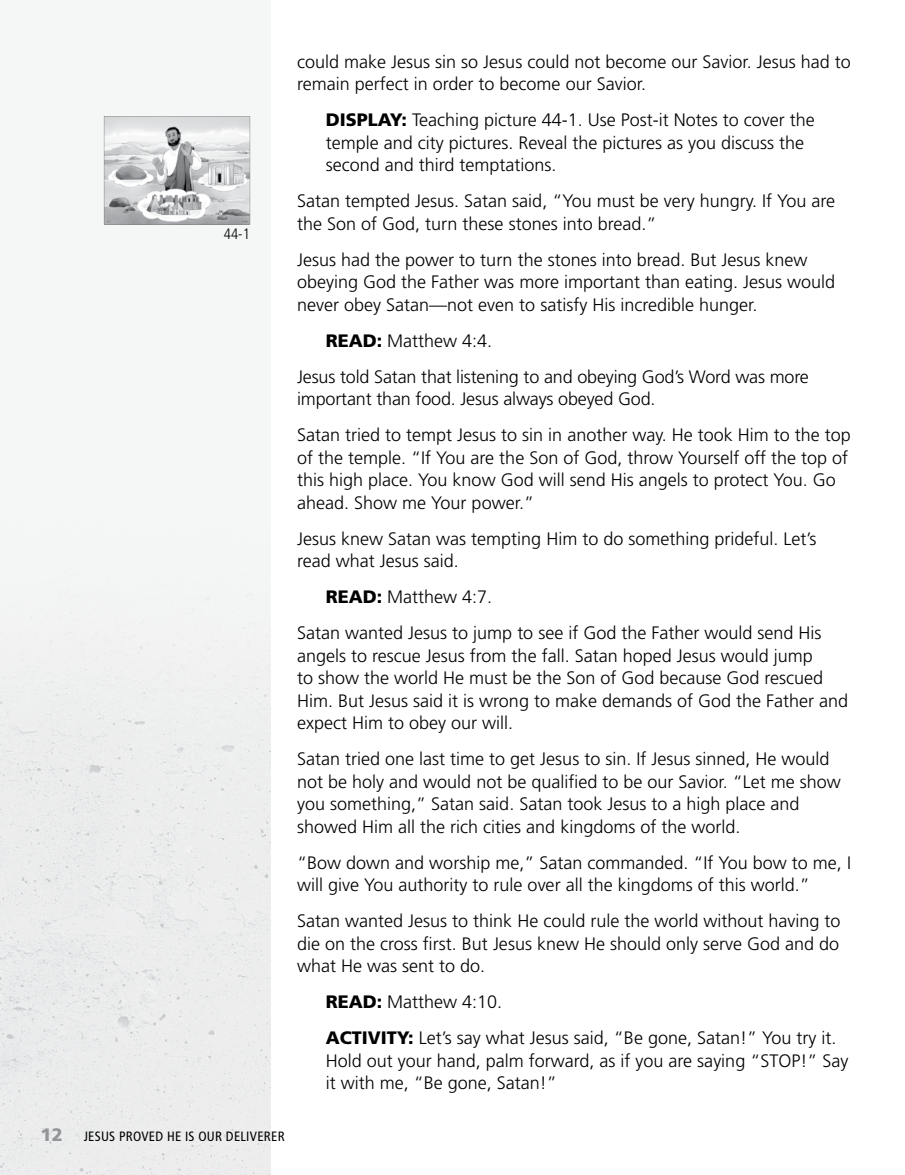
<style>
.page{position:relative;width:905px;height:1175px;background:#fff}
.page>*{position:absolute;margin:0;border:0;box-sizing:border-box;transform-origin:0 0}
.t1{font:300 18px/22.5px "Frutiger LT Std";color:#000}
.t2{font:900 18px "Frutiger LT Std";color:#939598}
.t3{font:300 condensed 15px "Frutiger LT Std";color:#000}
.t4{font:condensed 13.5px "Frutiger LT Std";letter-spacing:.02em;color:#000}
.s1{font-weight:900}
</style>
<div class="page">
<div style="left:0;top:116px;width:270px;height:1058px;background:#f0f0f1"></div>
<svg style="left:104px;top:116px;width:146px;height:108px"></svg>
<p class="t3" style="left:224px;top:225px;width:28px">44-1</p>
<p class="t1" style="left:297px;top:50px;width:555px">could make Jesus sin so Jesus could not become our Savior. Jesus had to remain perfect in order to become our Savior.</p>
<p class="t1" style="left:325px;top:109px;width:491px"><span class="s1">DISPLAY:</span> Teaching picture 44-1. Use Post-it Notes to cover the temple and city pictures. Reveal the pictures as you discuss the second and third temptations.</p>
<p class="t1" style="left:297px;top:190px;width:539px">Satan tempted Jesus. Satan said, “You must be very hungry. If You are the Son of God, turn these stones into bread.”</p>
<p class="t1" style="left:297px;top:248px;width:539px">Jesus had the power to turn the stones into bread. But Jesus knew obeying God the Father was more important than eating. Jesus would never obey Satan—not even to satisfy His incredible hunger.</p>
<p class="t1" style="left:297px;top:323px;width:513px;line-height:36px;text-indent:28px"><span class="s1">READ:</span> Matthew 4:4.<br>Jesus told Satan that listening to and obeying God’s Word was more</p>
<p class="t1" style="left:297px;top:381px;width:555px;line-height:36px">important than food. Jesus always obeyed God.<br>Satan tried to tempt Jesus to sin in another way. He took Him to the top</p>
<p class="t1" style="left:297px;top:446px;width:552px">of the temple. “If You are the Son of God, throw Yourself off the top of this high place. You know God will send His angels to protect You. Go ahead. Show me Your power.”</p>
<p class="t1" style="left:297px;top:527px;width:521px">Jesus knew Satan was tempting Him to do something prideful. Let’s read what Jesus said.</p>
<p class="t1" style="left:297px;top:579px;width:526px;line-height:36px;text-indent:28px"><span class="s1">READ:</span> Matthew 4:7.<br>Satan wanted Jesus to jump to see if God the Father would send His</p>
<p class="t1" style="left:297px;top:644px;width:552px">angels to rescue Jesus from the fall. Satan hoped Jesus would jump<br>to show the world He must be the Son of God because God rescued Him. But Jesus said it is wrong to make demands of God the Father and expect Him to obey our will.</p>
<p class="t1" style="left:297px;top:748px;width:545px">Satan tried one last time to get Jesus to sin. If Jesus sinned, He would not be holy and would not be qualified to be our Savior. “Let me show you something,” Satan said. Satan took Jesus to a high place and showed Him all the rich cities and kingdoms of the world.</p>
<p class="t1" style="left:297px;top:851px;width:555px">“Bow down and worship me,” Satan commanded. “If You bow to me, I will give You authority to rule over all the kingdoms of this world.”</p>
<p class="t1" style="left:297px;top:910px;width:545px;text-align:justify">Satan wanted Jesus to think He could rule the world without having to die on the cross first. But Jesus knew He should only serve God and do what He was sent to do.</p>
<p class="t1" style="left:325px;top:984px;width:512px;line-height:36px"><span class="s1">READ:</span> Matthew 4:10.<br><span class="s1">ACTIVITY:</span> Let’s say what Jesus said, “Be gone, Satan!” You try it.</p>
<p class="t1" style="left:325px;top:1049px;width:524px">Hold out your hand, palm forward, as if you are saying “STOP!” Say it with me, “Be gone, Satan!”</p>
<p class="t2" style="left:40px;top:1124px;width:24px">12</p>
<p class="t4" style="left:84px;top:1128px;width:202px">JESUS PROVED HE IS OUR DELIVERER</p>
</div>
